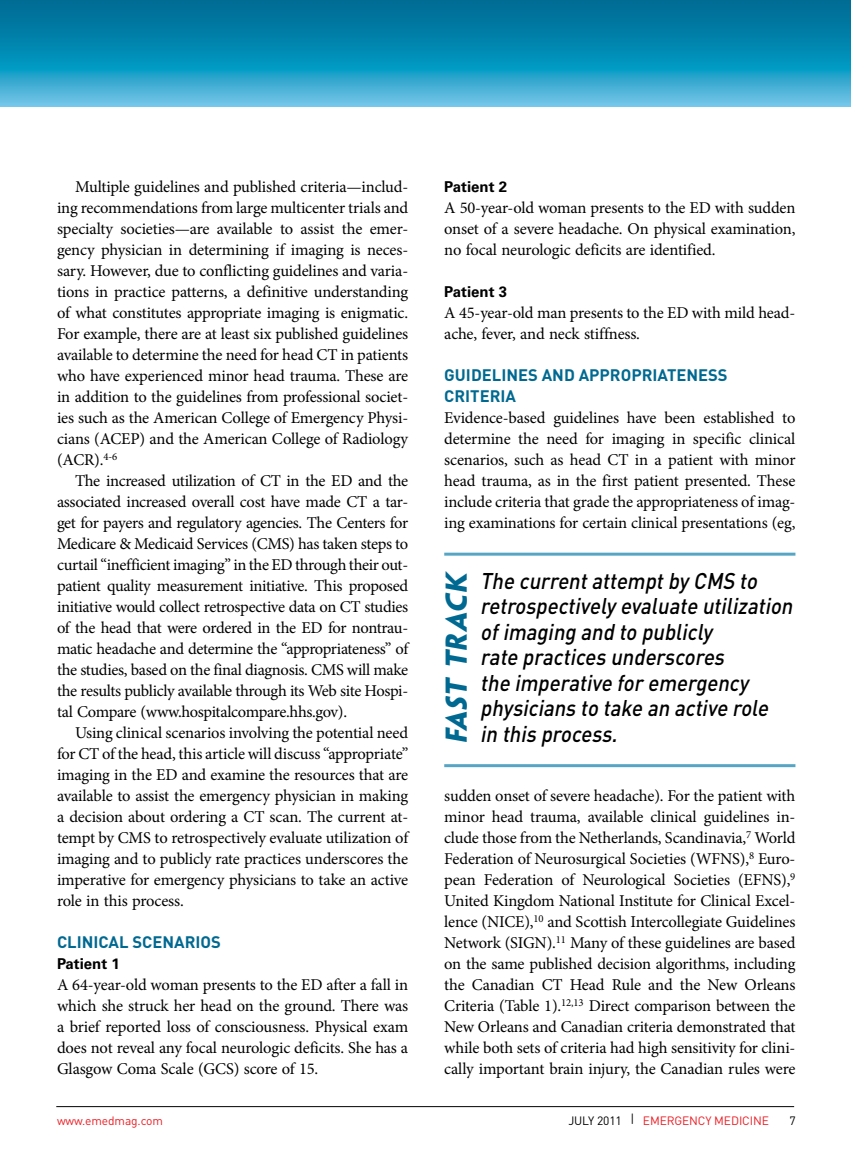
<style>
.page{position:relative;width:851px;height:1161px;background:#fff}
.page>*{position:absolute;margin:0;border:0;box-sizing:border-box;transform-origin:0 0}
.body_no_indent{font:italic 700 27px "Penumbra Sans Std";color:#006991}
.pull_quote{font:italic 500 22.5px/25.5px "DIN";color:#000;scale:.9 1}
.body{font:16.5px/21px "Minion Pro";letter-spacing:-.015em;color:#000;text-align:justify}
.body_no_indent-2{font:16.5px/21px "Minion Pro";letter-spacing:-.01em;color:#000;text-align:justify}
.ahd{font:700 16.5px/21px "DIN";color:#006991}
.bhd{font:700 15px "Univers LT Std";color:#000}
.t1{font:12px "DIN";letter-spacing:-.01em;color:#ed1d24}
.t2{font:12px "DIN";color:#000}
.s1{color:#000}
</style>
<div class="page">
<hr style="left:56px;top:1106px;width:738px;height:1px;background:#000">
<svg style="left:0;top:0;width:850px;height:107px;background:#1891b9"></svg>
<hr style="left:444px;top:553px;width:351px;height:3px;background:#57a5c4">
<hr style="left:444px;top:764px;width:351px;height:3px;background:#57a5c4">
<p class="body" style="left:57px;top:176px;width:353px;text-indent:18px">Multiple guidelines and published criteria—includ&shy;ing recommendations from large multicenter trials and specialty societies—are available to assist the emer&shy;gency physician in determining if imaging is neces&shy;sary. However, due to conflicting guidelines and varia&shy;tions in practice patterns, a definitive understanding of what constitutes appropriate imaging is enigmatic.<br>For example, there are at least six published guidelines available to determine the need for head CT in patients who have experienced minor head trauma. These are in addition to the guidelines from professional societ&shy;ies such as the American College of Emergency Physi&shy;cians (ACEP) and the American College of Radiology (ACR).<sup>4-6</sup></p>
<p class="body" style="left:57px;top:470px;width:353px;text-indent:18px">The increased utilization of CT in the ED and the associated increased overall cost have made CT a tar&shy;get for payers and regulatory agencies. The Centers for Medicare &amp; Medicaid Services (CMS) has taken steps to curtail “inefficient imaging” in the ED through their out&shy;patient quality measurement initiative. This proposed initiative would collect retrospective data on CT studies of the head that were ordered in the ED for nontrau&shy;matic headache and determine the “appropriateness” of the studies, based on the final diagnosis. CMS will make the results publicly available through its Web site Hospi&shy;tal Compare (www.hospitalcompare.hhs.gov).</p>
<p class="body" style="left:57px;top:722px;width:353px;text-indent:18px">Using clinical scenarios involving the potential need for CT of the head, this article will discuss “appropriate” imaging in the ED and examine the resources that are available to assist the emergency physician in making a decision about ordering a CT scan. The current at&shy;tempt by CMS to retrospectively evaluate utilization of imaging and to publicly rate practices underscores the imperative for emergency physicians to take an active role in this process.</p>
<p class="ahd" style="left:57px;top:931px;width:165px">CLINICAL SCENARIOS</p>
<p class="bhd" style="left:57px;top:955px;width:64px">Patient 1</p>
<p class="body_no_indent-2" style="left:57px;top:974px;width:353px">A 64-year-old woman presents to the ED after a fall in which she struck her head on the ground. There was a brief reported loss of consciousness. Physical exam does not reveal any focal neurologic deficits. She has a Glasgow Coma Scale (GCS) score of 15.</p>
<p class="bhd" style="left:444px;top:178px;width:64px">Patient 2</p>
<p class="body_no_indent-2" style="left:444px;top:197px;width:353px">A 50-year-old woman presents to the ED with sudden onset of a severe headache. On physical examination, no focal neurologic deficits are identified.</p>
<p class="bhd" style="left:444px;top:283px;width:64px">Patient 3</p>
<p class="body_no_indent-2" style="left:444px;top:302px;width:353px">A 45-year-old man presents to the ED with mild head&shy;ache, fever, and neck stiffness.</p>
<p class="ahd" style="left:444px;top:364px;width:285px">GUIDELINES AND APPROPRIATENESS<br>CRITERIA</p>
<p class="body_no_indent-2" style="left:444px;top:407px;width:353px">Evidence-based guidelines have been established to determine the need for imaging in specific clinical scenarios, such as head CT in a patient with minor head trauma, as in the first patient presented. These include criteria that grade the appropriateness of imag&shy;ing examinations for certain clinical presentations (eg,</p>
<p class="body_no_indent" style="left:439px;top:744px;width:177px;rotate:-90deg">FAST TRACK</p>
<p class="pull_quote" style="left:480px;top:567px;width:354px">The currentattemptby CMS to retrospectively evaluate utilization ofimaging and to publicly<br>rate practices underscores<br>the imperative foremergency physicians to take an active role</p>
<p class="pull_quote" style="left:480px;top:720px;width:159px">in this process.</p>
<p class="body_no_indent-2" style="left:444px;top:785px;width:353px">sudden onset of severe headache). For the patient with minor head trauma, available clinical guidelines in&shy;clude those from the Netherlands, Scandinavia,<sup>7</sup> World Federation of Neurosurgical Societies (WFNS),<sup>8</sup> Euro&shy;pean Federation of Neurological Societies (EFNS),<sup>9<br></sup>United Kingdom National Institute for Clinical Excel&shy;lence (NICE),<sup>10</sup> and Scottish Intercollegiate Guidelines Network (SIGN).<sup>11</sup> Many of these guidelines are based on the same published decision algorithms, including the Canadian CT Head Rule and the New Orleans Criteria (Table 1).<sup>12,13</sup> Direct comparison between the New Orleans and Canadian criteria demonstrated that while both sets of criteria had high sensitivity for clini&shy;cally important brain injury, the Canadian rules were</p>
<p class="t1" style="left:57px;top:1113px;width:108px">www.emedmag.com</p>
<p class="t1" style="left:568px;top:1113px;width:202px"><span class="s1">JULY 2011 |</span> EMERGENCY MEDICINE</p>
<p class="t2" style="left:789px;top:1113px;width:8px">7</p>
</div>
